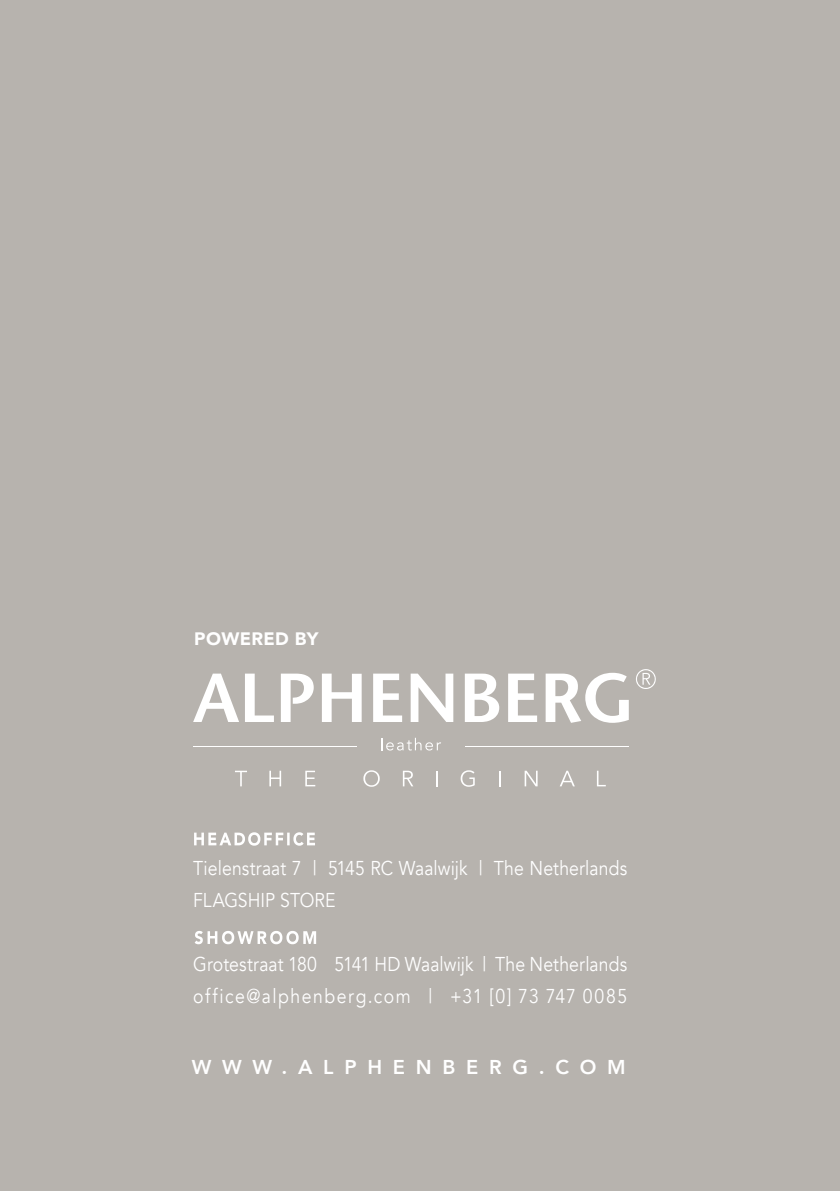
<style>
.page{position:relative;width:840px;height:1191px;background:#fff}
.page>*{position:absolute;margin:0;border:0;box-sizing:border-box;transform-origin:0 0}
.t1{font:20px "Avenir";letter-spacing:.005em;color:#fff;scale:.88 1}
.t2{font:20px "Avenir";letter-spacing:.085em;color:#fff;scale:.88 1}
.t3{font:800 20px "Avenir";letter-spacing:.535em;color:#fff}
.t4{font:900 18px "Avenir";letter-spacing:.02em;color:#fff}
</style>
<div class="page">
<div style="left:0;top:0;width:839px;height:1191px;background:#b7b3ae"></div>
<svg style="left:194px;top:931px;width:122px;height:13px"></svg>
<svg style="left:235px;top:770px;width:12px;height:16px"></svg>
<svg style="left:269px;top:770px;width:12px;height:16px"></svg>
<svg style="left:305px;top:770px;width:10px;height:16px"></svg>
<svg style="left:363px;top:770px;width:16px;height:16px"></svg>
<svg style="left:403px;top:770px;width:10px;height:16px"></svg>
<svg style="left:436px;top:771px;width:1px;height:15px"></svg>
<svg style="left:460px;top:770px;width:14px;height:16px"></svg>
<svg style="left:499px;top:771px;width:1px;height:15px"></svg>
<svg style="left:524px;top:770px;width:13px;height:16px"></svg>
<svg style="left:560px;top:770px;width:14px;height:16px"></svg>
<svg style="left:597px;top:770px;width:8px;height:16px"></svg>
<svg style="left:193px;top:673px;width:46px;height:49px"></svg>
<svg style="left:245px;top:673px;width:29px;height:49px"></svg>
<svg style="left:281px;top:673px;width:32px;height:49px"></svg>
<svg style="left:322px;top:673px;width:39px;height:49px"></svg>
<svg style="left:373px;top:673px;width:29px;height:49px"></svg>
<svg style="left:410px;top:673px;width:43px;height:49px"></svg>
<svg style="left:464px;top:673px;width:35px;height:49px"></svg>
<svg style="left:508px;top:673px;width:29px;height:49px"></svg>
<svg style="left:545px;top:673px;width:83px;height:50px"></svg>
<svg style="left:636px;top:669px;width:19px;height:20px"></svg>
<hr style="left:464px;top:746px;width:164px;height:1px;background:#fff">
<hr style="left:193px;top:746px;width:164px;height:1px;background:#fff">
<svg style="left:381px;top:738px;width:60px;height:12px"></svg>
<svg style="left:194px;top:832px;width:121px;height:13px"></svg>
<p class="t4" style="left:194px;top:623px;width:126px">POWERED BY</p>
<p class="t1" style="left:193px;top:856px;width:494px">Tielenstraat 7 | 5145 RC Waalwijk | The Netherlands</p>
<p class="t1" style="left:193px;top:888px;width:163px">FLAGSHIP STORE</p>
<p class="t1" style="left:193px;top:952px;width:494px">Grotestraat 180 5141 HD Waalwijk | The Netherlands</p>
<p class="t2" style="left:193px;top:984px;width:494px">office@alphenberg.com | +31 [0] 73 747 0085</p>
<p class="t3" style="left:192px;top:1051px;width:435px">WWW.ALPHENBERG.COM</p>
</div>
